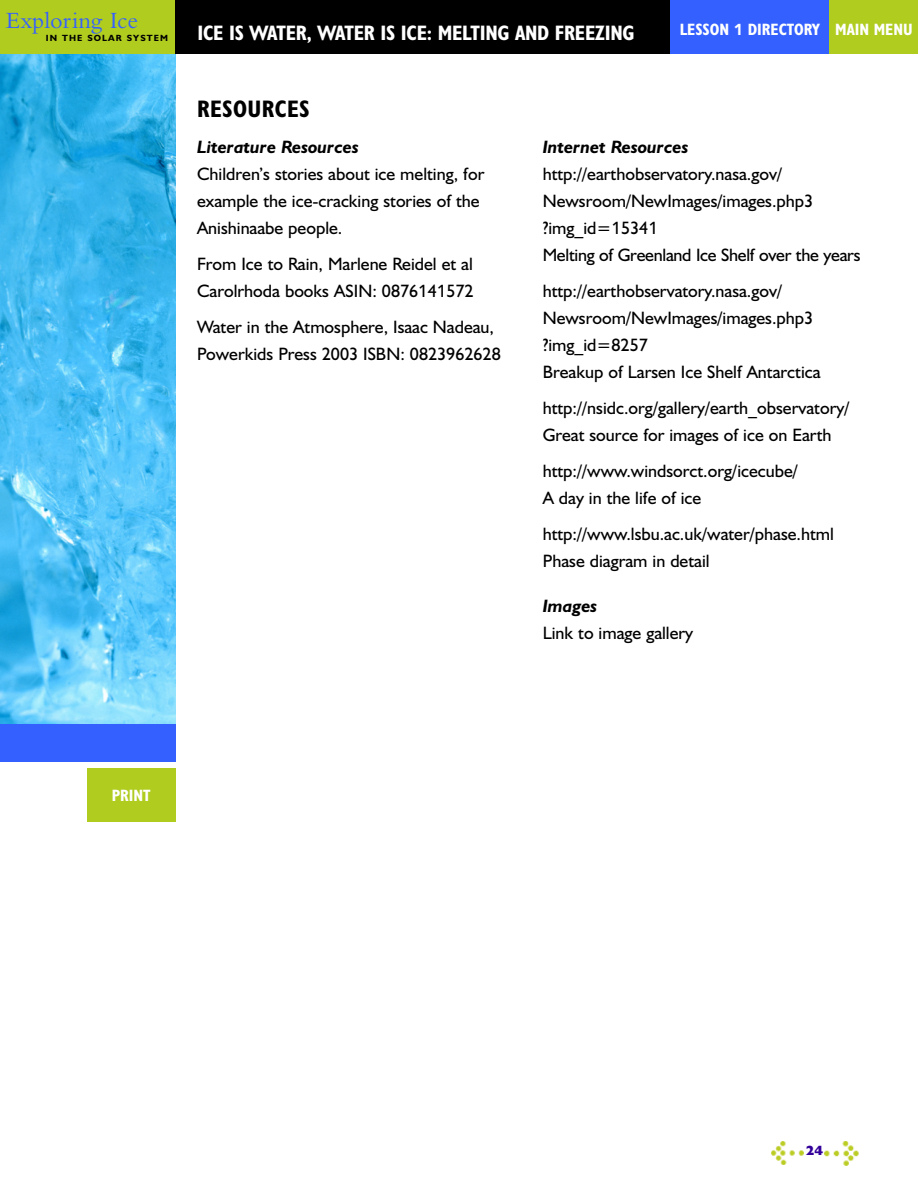
<style>
.page{position:relative;width:918px;height:1188px;background:#fff}
.page>*{position:absolute;margin:0;border:0;box-sizing:border-box;transform-origin:0 0}
.t1{font:24.3px "Bembo";color:#3460ff}
.t2{font:700 condensed 24px "Humanist 521 BT";letter-spacing:.015em;color:#000}
.t3{font:700 condensed 21px "Humanist 521 BT";letter-spacing:-.01em;color:#fff}
.t4{font:18px/27px "Humanist 521 BT";color:#000}
.t5{font:italic 700 18px "Humanist 521 BT";color:#000}
.t6{font:700 condensed 16.5px "Humanist 521 BT";color:#fff}
.t7{font:800 13.5px "Humanist 521 BT";color:#309}
.t8{font:700 9px "Humanist 521 BT";letter-spacing:.125em;color:#000}
.s1{font-family:"Avenir";font-weight:900;font-stretch:normal;font-size:15.75px}
.s2{font-family:"Avenir";font-weight:500;font-size:17.25px}
</style>
<div class="page">
<div style="left:0;top:0;width:178px;height:54px;background:#afcc1f"></div>
<div style="left:175px;top:0;width:497px;height:54px;background:#000"></div>
<img style="left:0;top:54px;width:176px;height:670px">
<div style="left:0;top:724px;width:176px;height:37px;background:#3460ff"></div>
<div style="left:671px;top:0;width:159px;height:54px;background:#3460ff"></div>
<div style="left:830px;top:0;width:88px;height:54px;background:#afcc1f"></div>
<div style="left:87px;top:768px;width:89px;height:54px;background:#afcc1f"></div>
<img style="left:825px;top:1141px;width:34px;height:25px">
<img style="left:771px;top:1141px;width:33px;height:24px">
<h1 class="t1" style="left:6px;top:12px;width:134px">Exploring Ice</h1>
<p class="t8" style="left:46px;top:35px;width:124px">IN THE SOLAR SYSTEM</p>
<p class="t3" style="left:197px;top:25px;width:439px">ICE IS WATER, WATER IS ICE: MELTING AND FREEZING</p>
<h2 class="t2" style="left:197px;top:101px;width:114px">RESOURCES</h2>
<p class="t6" style="left:680px;top:24px;width:234px">LESSON <span class="s1">1</span> DIRECTORY MAIN MENU</p>
<p class="t5" style="left:197px;top:141px;width:163px">Literature Resources</p>
<p class="t4" style="left:197px;top:162px;width:289px">Children’s stories about ice melting, for example the ice-cracking stories of the<br>Anishinaabe people.</p>
<p class="t4" style="left:197px;top:252px;width:278px">From Ice to Rain, Marlene Reidel et al<br>Carolrhoda books ASIN: 0876<span class="s2">1</span>4<span class="s2">1</span>572</p>
<p class="t4" style="left:197px;top:315px;width:305px">Water in the Atmosphere, Isaac Nadeau,<br>Powerkids Press 2003 ISBN: 0823962628</p>
<p class="t5" style="left:543px;top:141px;width:147px">Internet Resources</p>
<p class="t4" style="left:543px;top:162px;width:319px">http://earthobservatory.nasa.gov/ Newsroom/NewImages/images.php3 ?img_id=<span class="s2">1</span>534<span class="s2">1<br></span>Melting of Greenland Ice Shelf over the years</p>
<p class="t4" style="left:543px;top:279px;width:279px">http://earthobservatory.nasa.gov/<br>Newsroom/NewImages/images.php3 ?img_id=8257<br>Breakup of Larsen Ice Shelf Antarctica</p>
<p class="t4" style="left:543px;top:396px;width:308px">http://nsidc.org/gallery/earth_observatory/<br>Great source for images of ice on Earth</p>
<p class="t4" style="left:543px;top:459px;width:257px">http://www.windsorct.org/icecube/<br>A day in the life of ice</p>
<p class="t4" style="left:543px;top:522px;width:293px">http://www.lsbu.ac.uk/water/phase.html<br>Phase diagram in detail</p>
<p class="t5" style="left:543px;top:600px;width:56px">Images</p>
<p class="t4" style="left:543px;top:621px;width:152px">Link to image gallery</p>
<p class="t6" style="left:112px;top:790px;width:40px">PRINT</p>
<p class="t7" style="left:806px;top:1146px;width:19px">24</p>
</div>
